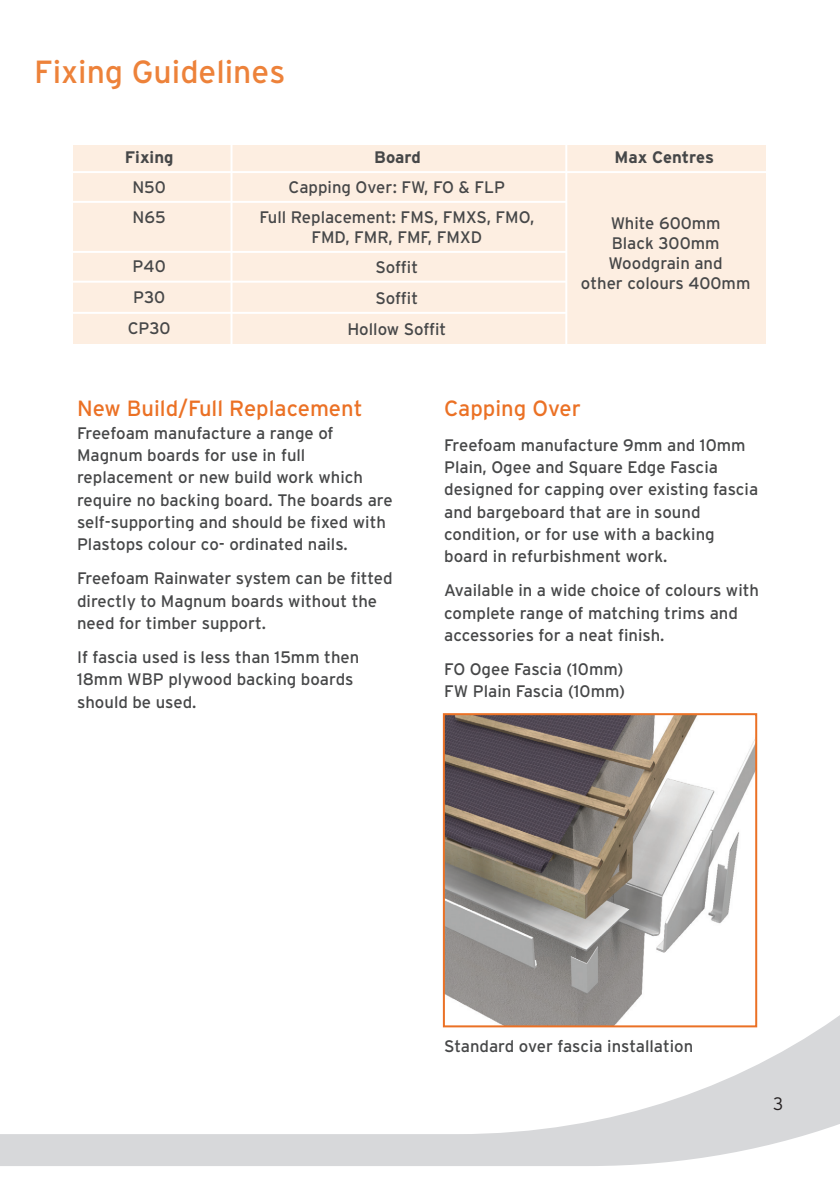
<style>
.page{position:relative;width:840px;height:1191px;background:#fff}
.page>*{position:absolute;margin:0;border:0;box-sizing:border-box;transform-origin:0 0}
.t1{font:32px "Interstate";color:#ed823a}
.t2{font:22px "Interstate";color:#eb7125}
.t3{font:300 18px "Interstate";color:#231f20}
.t4{font:16.8px/31.2px "Interstate";color:#464748;text-align:center}
.t5{font:700 16.8px "Interstate";color:#464748}
.t6{font:16.6px/22.2px "Interstate";color:#464748}
</style>
<div class="page">
<div style="left:73px;top:145px;width:692px;height:199px;background:#fdeee1"></div>
<hr style="left:230px;top:145px;width:2px;height:202px;background:#fff">
<hr style="left:565px;top:145px;width:2px;height:202px;background:#fff">
<hr style="left:72px;top:171px;width:698px;height:2px;background:#fff">
<hr style="left:72px;top:201px;width:494px;height:2px;background:#fff">
<hr style="left:72px;top:251px;width:494px;height:2px;background:#fff">
<hr style="left:72px;top:281px;width:494px;height:2px;background:#fff">
<hr style="left:72px;top:312px;width:494px;height:2px;background:#fff">
<img style="left:445px;top:716px;width:308px;height:286px">
<div style="left:442px;top:713px;width:314px;height:314px;border:2px solid #eb7125"></div>
<svg style="left:0;top:1002px;width:839px;height:164px"></svg>
<h1 class="t1" style="left:34px;top:59px;width:252px">Fixing Guidelines</h1>
<p class="t5" style="left:125px;top:151px;width:50px">Fixing</p>
<p class="t4" style="left:132px;top:174px;width:35px;line-height:29.8px;text-align:left">N50<br>N65</p>
<p class="t4" style="left:128px;top:252px;width:44px">P40<br>P30<br>CP30</p>
<p class="t5" style="left:374px;top:151px;width:48px">Board</p>
<p class="t5" style="left:614px;top:151px;width:101px">Max Centres</p>
<p class="t4" style="left:288px;top:173px;width:218px">Capping Over: FW, FO &amp; FLP</p>
<p class="t4" style="left:259px;top:208px;width:276px;line-height:20px">Full Replacement: FMS, FMXS, FMO,<br>FMD, FMR, FMF, FMXD</p>
<p class="t4" style="left:580px;top:214px;width:171px;line-height:20px">White 600mm<br>Black 300mm<br>Woodgrain and<br>other colours 400mm</p>
<p class="t4" style="left:347px;top:253px;width:100px">Soffit<br>Soffit<br>Hollow Soffit</p>
<h2 class="t2" style="left:77px;top:400px;width:287px">New Build/Full Replacement</h2>
<p class="t6" style="left:77px;top:423px;width:317px">Freefoam manufacture a range of Magnum boards for use in full replacement or new build work which require no backing board. The boards are self-supporting and should be fixed with Plastops colour co- ordinated nails.</p>
<p class="t6" style="left:77px;top:569px;width:317px">Freefoam Rainwater system can be fitted directly to Magnum boards without the need for timber support.</p>
<p class="t6" style="left:77px;top:647px;width:283px">If fascia used is less than 15mm then<br>18mm WBP plywood backing boards should be used.</p>
<h2 class="t2" style="left:444px;top:400px;width:138px">Capping Over</h2>
<p class="t6" style="left:444px;top:435px;width:315px">Freefoam manufacture 9mm and 10mm Plain, Ogee and Square Edge Fascia designed for capping over existing fascia and bargeboard that are in sound condition, or for use with a backing board in refurbishment work.</p>
<p class="t6" style="left:444px;top:581px;width:316px">Available in a wide choice of colours with complete range of matching trims and accessories for a neat finish.</p>
<p class="t6" style="left:444px;top:659px;width:182px">FO Ogee Fascia (10mm)<br>FW Plain Fascia (10mm)</p>
<p class="t6" style="left:444px;top:1036px;width:250px">Standard over fascia installation</p>
<p class="t3" style="left:772px;top:1096px;width:12px">3</p>
</div>
